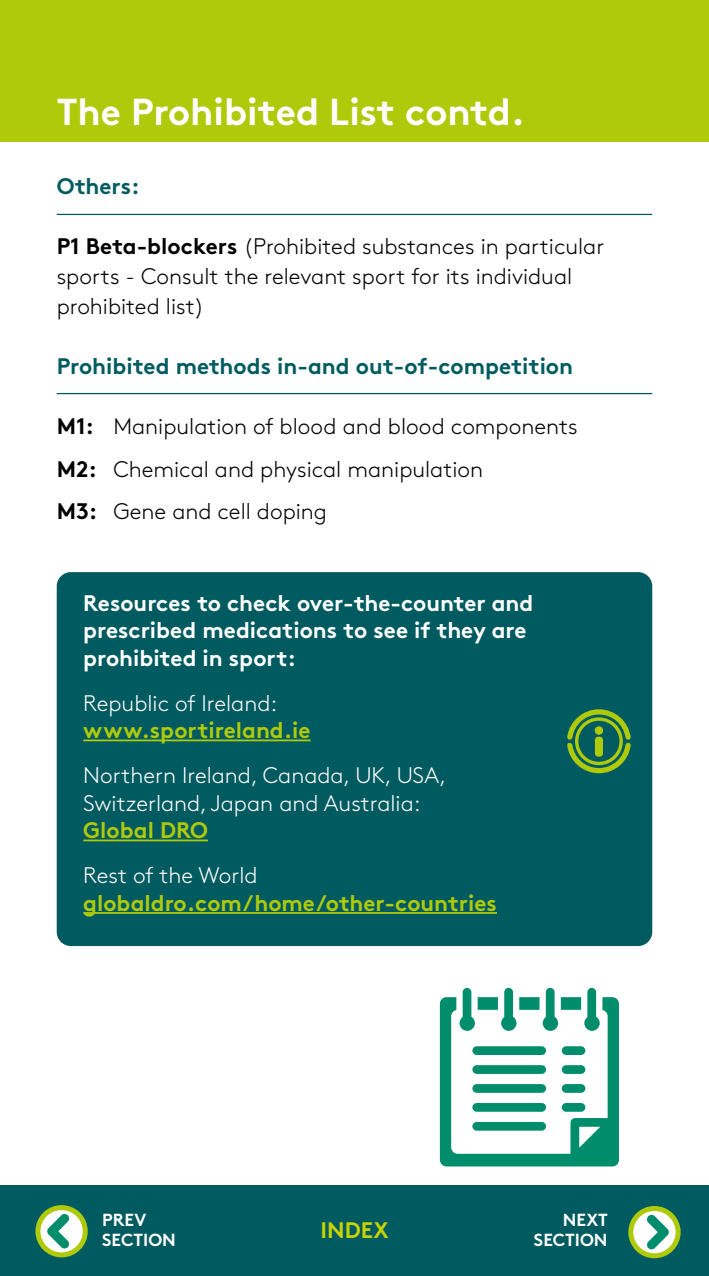
<style>
.page{position:relative;width:709px;height:1276px;background:#fff}
.page>*{position:absolute;margin:0;border:0;box-sizing:border-box;transform-origin:0 0}
.t1{font:700 37.5px "Brown Std";color:#fff}
.t2{font:300 22.5px/30px "Brown Std";color:#000}
.t3{font:300 22.5px "Brown Std";color:#fff}
.t4{font:700 22.5px "Brown Std";color:#fff}
.t5{font:700 22.5px "Brown Std";color:#afca0b}
.t6{font:700 22.5px "Brown Std";color:#005b60}
.t7{font:700 22.5px "Brown Std";color:#c8d300}
.t8{font:700 17.5px "Brown Std";color:#fff}
.s1{font-weight:700}
</style>
<div class="page">
<div style="left:0;top:1186px;width:709px;height:90px;background:#005b60"></div>
<div style="left:0;top:0;width:709px;height:142px;background:#afca0b"></div>
<hr style="left:57px;top:214px;width:595px;height:1px;background:#005b60">
<hr style="left:57px;top:393px;width:595px;height:1px;background:#005b60">
<div style="left:57px;top:572px;width:595px;height:374px;background:#005b60;border-radius:14px"></div>
<hr style="left:83px;top:739px;width:227px;height:2px;background:#afca0b">
<hr style="left:83px;top:839px;width:125px;height:2px;background:#afca0b">
<hr style="left:83px;top:912px;width:414px;height:2px;background:#afca0b">
<svg style="left:567px;top:709px;width:63px;height:64px"></svg>
<svg style="left:440px;top:988px;width:179px;height:178px"></svg>
<svg style="left:631px;top:1208px;width:47px;height:47px"></svg>
<div style="left:628px;top:1206px;width:52px;height:52px;border:5px solid #afca0b;border-radius:50%"></div>
<svg style="left:646px;top:1214px;width:23px;height:35px"></svg>
<svg style="left:38px;top:1207px;width:47px;height:48px"></svg>
<div style="left:35px;top:1205px;width:53px;height:52px;border:5px solid #afca0b;border-radius:50%"></div>
<svg style="left:47px;top:1214px;width:23px;height:35px"></svg>
<p class="t1" style="left:57px;top:89px;width:470px">The Prohibited List contd.</p>
<p class="t6" style="left:57px;top:172px;width:84px">Others:</p>
<p class="t2" style="left:57px;top:232px;width:549px"><span class="s1">P1 Beta-blockers</span> (Prohibited substances in particular sports - Consult the relevant sport for its individual prohibited list)</p>
<p class="t6" style="left:57px;top:352px;width:518px">Prohibited methods in-and out-of-competition</p>
<p class="t2" style="left:57px;top:412px;width:522px"><span class="s1">M1:</span> Manipulation of blood and blood components</p>
<p class="t2" style="left:57px;top:454px;width:428px"><span class="s1">M2:</span> Chemical and physical manipulation</p>
<p class="t2" style="left:57px;top:497px;width:272px"><span class="s1">M3:</span> Gene and cell doping</p>
<p class="t4" style="left:83px;top:589px;width:451px">Resources to check over-the-counter and</p>
<p class="t4" style="left:83px;top:616px;width:445px">prescribed medications to see if they are</p>
<p class="t4" style="left:83px;top:644px;width:214px">prohibited in sport:</p>
<p class="t3" style="left:83px;top:690px;width:195px">Republic of Ireland:</p>
<p class="t5" style="left:83px;top:716px;width:229px">www.sportireland.ie</p>
<p class="t3" style="left:83px;top:762px;width:364px">Northern Ireland, Canada, UK, USA,</p>
<p class="t3" style="left:83px;top:790px;width:339px">Switzerland, Japan and Australia:</p>
<p class="t5" style="left:83px;top:816px;width:126px">Global DRO</p>
<p class="t3" style="left:83px;top:862px;width:176px">Rest of the World</p>
<p class="t5" style="left:83px;top:889px;width:415px">globaldro.com/home/other-countries</p>
<p class="t8" style="left:102px;top:1209px;width:46px">PREV</p>
<p class="t8" style="left:102px;top:1229px;width:75px">SECTION</p>
<p class="t7" style="left:320px;top:1216px;width:70px">INDEX</p>
<p class="t8" style="left:563px;top:1209px;width:47px">NEXT</p>
<p class="t8" style="left:534px;top:1229px;width:75px">SECTION</p>
</div>
